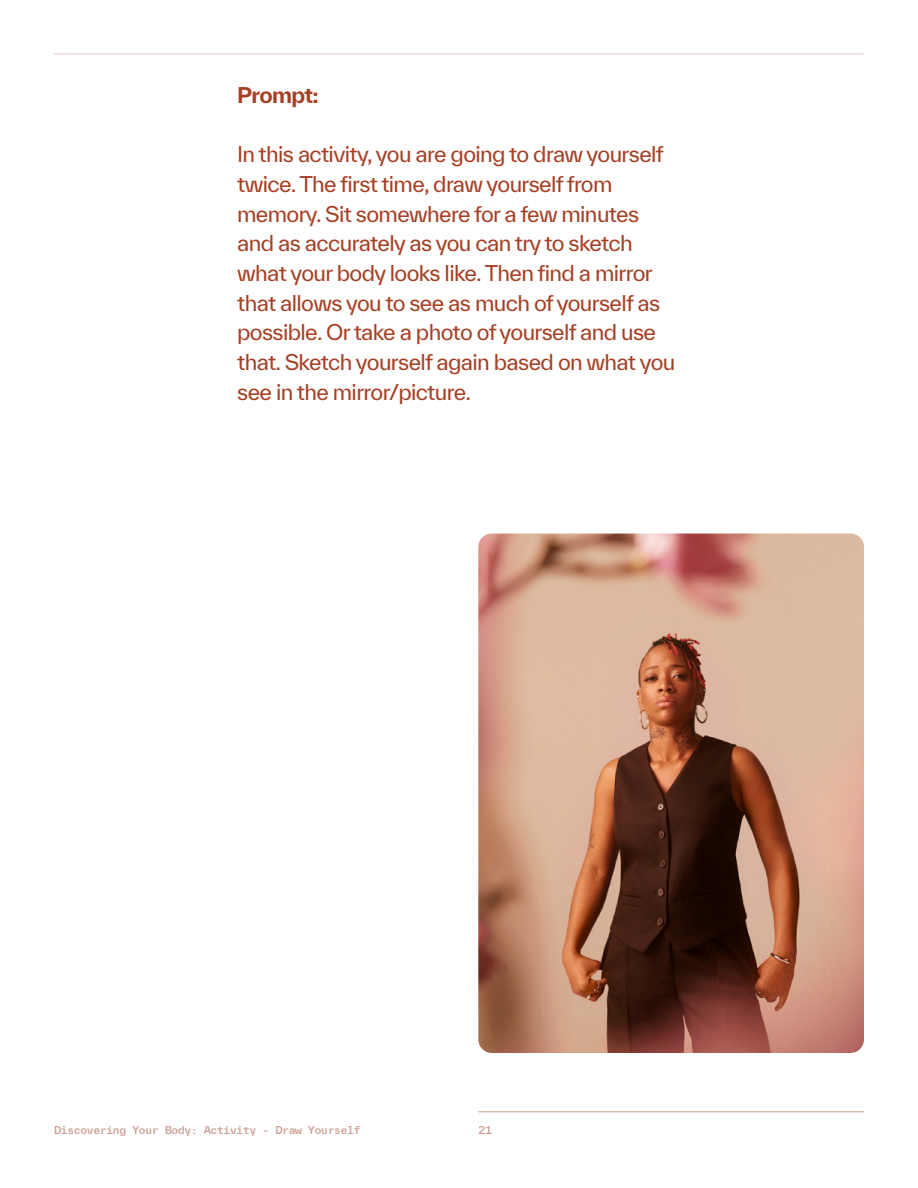
<style>
.page{position:relative;width:918px;height:1188px;background:#fff}
.page>*{position:absolute;margin:0;border:0;box-sizing:border-box;transform-origin:0 0}
.t1{font:21px/29.7px "TWK Everett";letter-spacing:-.03em;color:#a64024}
.t2{font:700 21px "TWK Everett";letter-spacing:-.035em;color:#a64024}
.t3{font:500 10.5px "TWK Everett Mono";letter-spacing:-.08em;color:#cc9e91}
</style>
<div class="page">
<hr style="left:478px;top:1111px;width:386px;height:1px;background:#cc9e91">
<hr style="left:54px;top:54px;width:810px;height:1px;background:#e3ccc9">
<img style="left:478px;top:534px;width:386px;height:519px">
<p class="t2" style="left:237px;top:80px;width:83px">Prompt:</p>
<p class="t1" style="left:237px;top:139px;width:440px">In this activity, you are going to draw yourself twice. The first time, draw yourself from memory. Sit somewhere for a few minutes and as accurately as you can try to sketch what your body looks like. Then find a mirror that allows you to see as much of yourself as possible. Or take a photo of yourself and use that. Sketch yourself again based on what you see in the mirror/picture.</p>
<p class="t3" style="left:54px;top:1123px;width:308px">Discovering Your Body: Activity - Draw Yourself</p>
<p class="t3" style="left:478px;top:1123px;width:15px">21</p>
</div>
